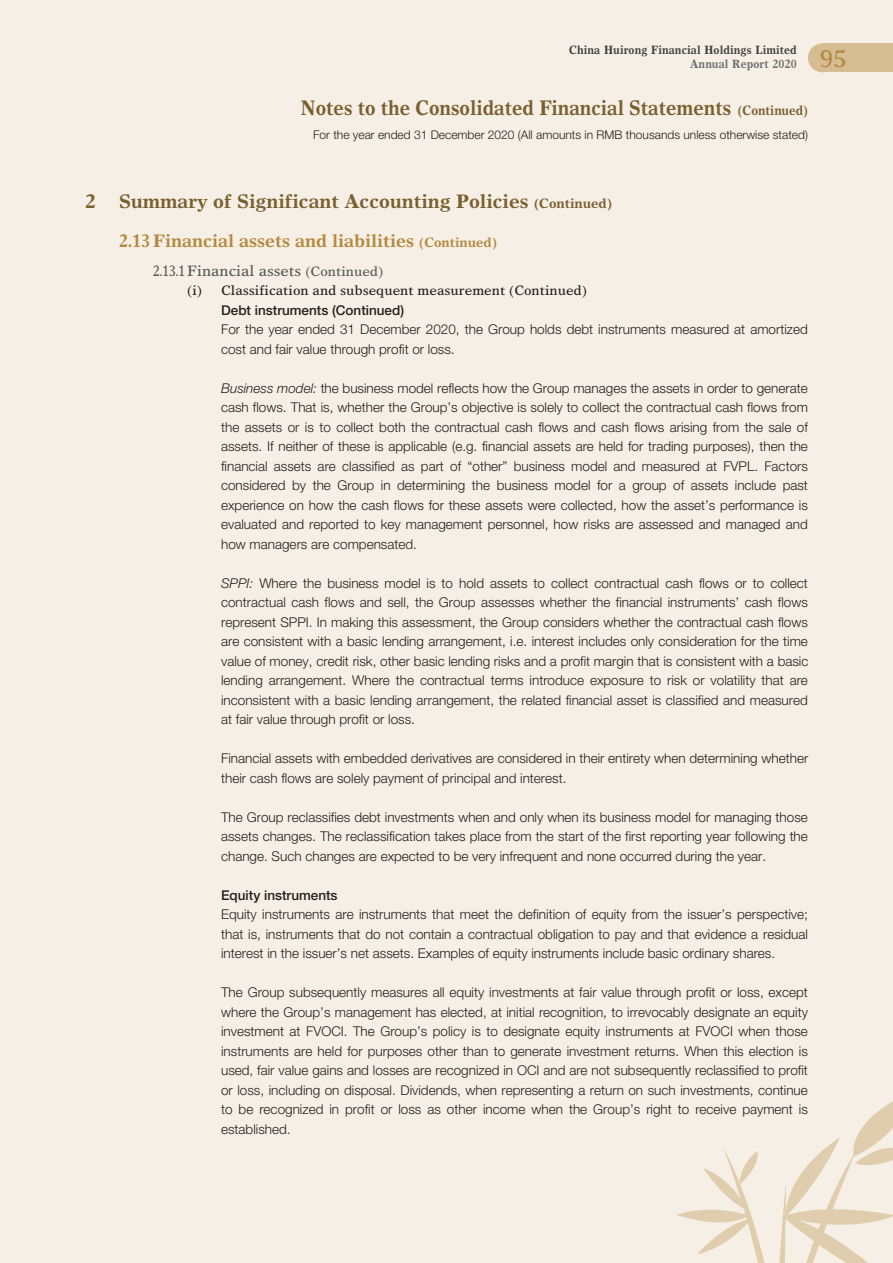
<style>
.page{position:relative;width:893px;height:1263px;background:#f6efe5}
.page>*{position:absolute;margin:0;border:0;box-sizing:border-box;transform-origin:0 0}
.t1{font:700 21px "Times Europa LT Std";color:#7a6030;scale:.9 1}
.t2{font:700 19.5px "Times Europa LT Std";color:#7a6030}
.t3{font:700 18px "Times Europa LT Std";color:#b4893f;scale:.9 1}
.t4{font:15px "Times Europa LT Std";color:#57585a;scale:.8 1}
.t5{font:300 13.5px/19.5px "Helvetica Neue LT Std";color:#231f20;text-align:justify}
.t6{font:13.5px "Times Europa LT Std";color:#231f20}
.t7{font:500 13.5px "Helvetica Neue LT Std";color:#231f20}
.t8{font:300 12px "Helvetica Neue LT Std";color:#231f20}
.t9{font:700 12px/14.4px "Times Europa LT Std";letter-spacing:.01em;color:#3e3e3f;scale:.9 1}
.s1{color:#6c6d70}
.s2{font-weight:400;font-size:24px;color:#b4893f}
.s3{font-size:13.5px}
.s4{font-style:italic}
</style>
<div class="page">
<div style="left:808px;top:43px;width:29px;height:29px;background:#d6bc92;border-radius:50%"></div>
<div style="left:823px;top:43px;width:70px;height:29px;background:#d6bc92"></div>
<svg style="left:677px;top:1101px;width:216px;height:162px"></svg>
<p class="t9" style="left:690px;top:42px;width:175px;text-indent:-121px">China Huirong Financial Holdings Limited<br><span class="s1">Annual Report 2020</span> <span class="s2">95</span></p>
<h1 class="t1" style="left:301px;top:95px;width:565px">Notes to the Consolidated Financial Statements <span class="s3">(Continued)</span></h1>
<p class="t8" style="left:313px;top:128px;width:496px">For the year ended 31 December 2020 (All amounts in RMB thousands unless otherwise stated)</p>
<h2 class="t2" style="left:85px;top:189px;width:528px">2 Summary of Significant Accounting Policies <span class="s3">(Continued)</span></h2>
<h3 class="t3" style="left:119px;top:229px;width:422px">2.13 Financial assets and liabilities <span class="s3">(Continued)</span></h3>
<p class="t4" style="left:153px;top:262px;width:289px">2.13.1Financial assets <span class="s3">(Continued)</span></p>
<p class="t6" style="left:187px;top:283px;width:401px">(i) Classification and subsequent measurement (Continued)</p>
<p class="t7" style="left:221px;top:302px;width:185px">Debt instruments (Continued)</p>
<p class="t5" style="left:221px;top:319px;width:588px">For the year ended 31 December 2020, the Group holds debt instruments measured at amortized cost and fair value through profit or loss.</p>
<p class="t5" style="left:221px;top:378px;width:588px"><span class="s4">Business model:</span> the business model reflects how the Group manages the assets in order to generate cash flows. That is, whether the Group’s objective is solely to collect the contractual cash flows from the assets or is to collect both the contractual cash flows and cash flows arising from the sale of assets. If neither of these is applicable (e.g. financial assets are held for trading purposes), then the financial assets are classified as part of “other” business model and measured at FVPL. Factors considered by the Group in determining the business model for a group of assets include past experience on how the cash flows for these assets were collected, how the asset’s performance is evaluated and reported to key management personnel, how risks are assessed and managed and how managers are compensated.</p>
<p class="t5" style="left:221px;top:573px;width:589px"><span class="s4">SPPI:</span> Where the business model is to hold assets to collect contractual cash flows or to collect contractual cash flows and sell, the Group assesses whether the financial instruments’ cash flows represent SPPI. In making this assessment, the Group considers whether the contractual cash flows are consistent with a basic lending arrangement, i.e. interest includes only consideration for the time value of money, credit risk, other basic lending risks and a profit margin that is consistent with a basic lending arrangement. Where the contractual terms introduce exposure to risk or volatility that are inconsistent with a basic lending arrangement, the related financial asset is classified and measured at fair value through profit or loss.</p>
<p class="t5" style="left:221px;top:748px;width:589px">Financial assets with embedded derivatives are considered in their entirety when determining whether their cash flows are solely payment of principal and interest.</p>
<p class="t5" style="left:221px;top:807px;width:588px">The Group reclassifies debt investments when and only when its business model for managing those assets changes. The reclassification takes place from the start of the first reporting year following the change. Such changes are expected to be very infrequent and none occurred during the year.</p>
<p class="t7" style="left:221px;top:887px;width:118px">Equity instruments</p>
<p class="t5" style="left:221px;top:904px;width:588px">Equity instruments are instruments that meet the definition of equity from the issuer’s perspective; that is, instruments that do not contain a contractual obligation to pay and that evidence a residual interest in the issuer’s net assets. Examples of equity instruments include basic ordinary shares.</p>
<p class="t5" style="left:221px;top:982px;width:588px">The Group subsequently measures all equity investments at fair value through profit or loss, except where the Group’s management has elected, at initial recognition, to irrevocably designate an equity investment at FVOCI. The Group’s policy is to designate equity instruments at FVOCI when those instruments are held for purposes other than to generate investment returns. When this election is used, fair value gains and losses are recognized in OCI and are not subsequently reclassified to profit or loss, including on disposal. Dividends, when representing a return on such investments, continue to be recognized in profit or loss as other income when the Group’s right to receive payment is established.</p>
</div>
